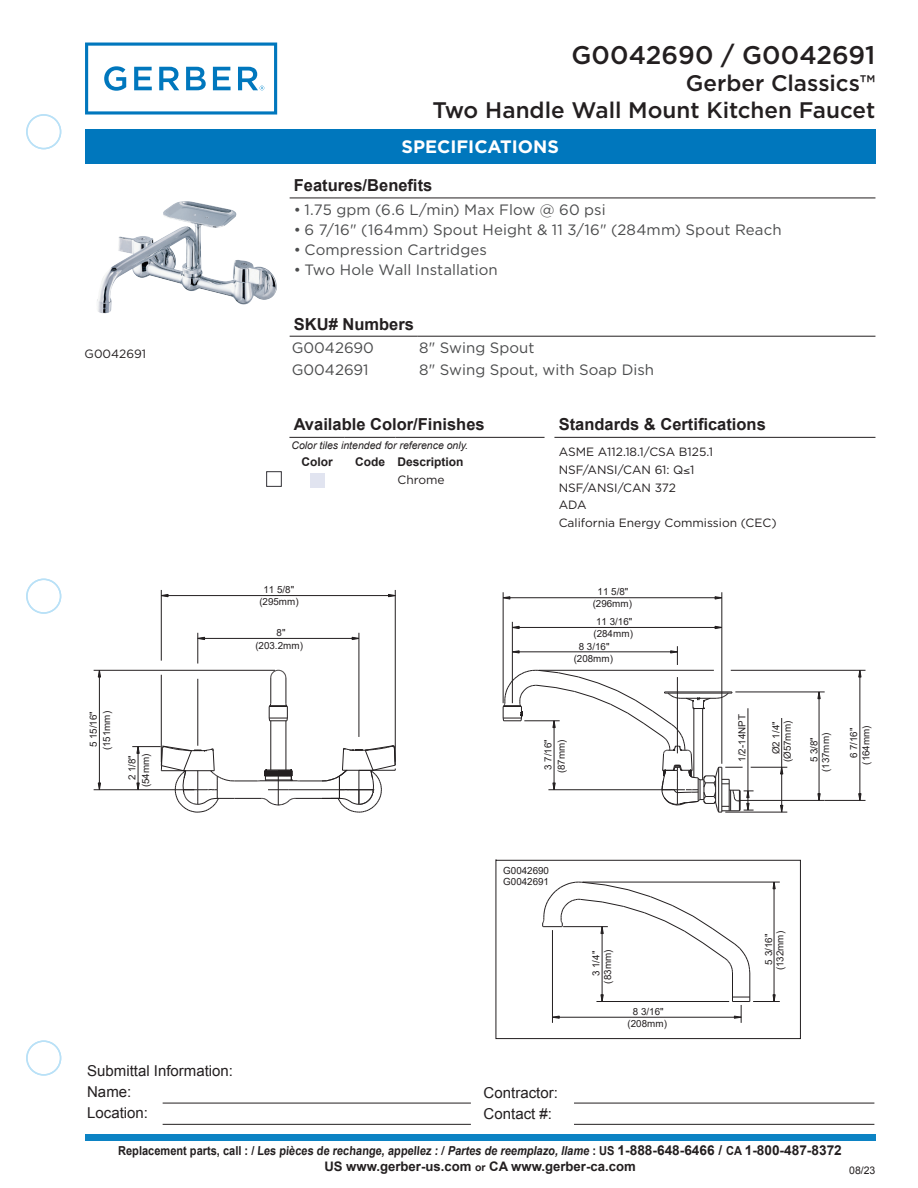
<style>
.page{position:relative;width:918px;height:1188px;background:#fff}
.page>*{position:absolute;margin:0;border:0;box-sizing:border-box;transform-origin:0 0}
.t1{font:500 25.5px "Gotham";color:#231f20}
.t2{font:500 22.5px/27px "Gotham";color:#231f20;text-align:right}
.t3{font:700 18px "Gotham";color:#fff}
.t4{font:700 16.5px "Arial";color:#231f20}
.t5{font:15px "Gotham";color:#4b4c4d}
.t6{font:15px/21.3px "Arial";color:#231f20}
.t7{font:700 13.2px "Arial";color:#231f20}
.t8{font:700 12.3px "Arial";color:#231f20;scale:.89 1}
.t9{font:12px/17.9px "Gotham";color:#231f20}
.t10{font:700 12px "Arial";color:#231f20}
.t11{font:italic 10.5px "Arial";color:#231f20}
.t12{font:10.5px "Arial";color:#231f20}
.t13{font:9.75px/11.7px "Arial";color:#231f20;text-align:center}
.s1{font-style:italic}
.s2{font-size:13.65px}
.s3{font-size:10.5px}
</style>
<div class="page">
<div style="left:26px;top:114px;width:35px;height:35px;border:2px solid #b9e1f7;border-radius:50%"></div>
<div style="left:26px;top:1040px;width:35px;height:36px;border:2px solid #b9e1f7;border-radius:50%"></div>
<div style="left:26px;top:579px;width:35px;height:35px;border:2px solid #b9e1f7;border-radius:50%"></div>
<div style="left:85px;top:1135px;width:790px;height:6px;background:#0c83c4"></div>
<svg style="left:85px;top:43px;width:192px;height:72px"></svg>
<div style="left:85px;top:130px;width:790px;height:34px;background:#0077bd"></div>
<hr style="left:163px;top:1103px;width:308px;height:1px;background:#231f20">
<hr style="left:574px;top:1103px;width:300px;height:1px;background:#231f20">
<hr style="left:163px;top:1124px;width:308px;height:1px;background:#231f20">
<hr style="left:574px;top:1124px;width:300px;height:1px;background:#231f20">
<hr style="left:290px;top:198px;width:585px;height:1px;background:#231f20">
<hr style="left:290px;top:336px;width:127px;height:1px;background:#231f20">
<hr style="left:417px;top:336px;width:458px;height:1px;background:#231f20">
<hr style="left:289px;top:437px;width:56px;height:1px;background:#231f20">
<hr style="left:345px;top:437px;width:50px;height:1px;background:#231f20">
<hr style="left:395px;top:437px;width:150px;height:1px;background:#231f20">
<hr style="left:554px;top:437px;width:321px;height:1px;background:#231f20">
<div style="left:266px;top:471px;width:16px;height:16px;border:1px solid #333237"></div>
<div style="left:310px;top:473px;width:14px;height:15px;background:#e1e4f0"></div>
<svg style="left:495px;top:859px;width:306px;height:180px"></svg>
<svg style="left:542px;top:882px;width:238px;height:141px"></svg>
<svg style="left:780px;top:768px;width:3px;height:7px"></svg>
<svg style="left:780px;top:805px;width:3px;height:7px"></svg>
<svg style="left:504px;top:596px;width:6px;height:4px"></svg>
<svg style="left:715px;top:596px;width:7px;height:4px"></svg>
<svg style="left:715px;top:626px;width:7px;height:3px"></svg>
<svg style="left:513px;top:626px;width:7px;height:3px"></svg>
<svg style="left:858px;top:671px;width:4px;height:7px"></svg>
<svg style="left:858px;top:793px;width:4px;height:7px"></svg>
<svg style="left:817px;top:691px;width:4px;height:8px"></svg>
<svg style="left:817px;top:793px;width:4px;height:7px"></svg>
<hr style="left:503px;top:592px;width:1px;height:111px;background:#231f20">
<hr style="left:512px;top:622px;width:1px;height:81px;background:#231f20">
<hr style="left:725px;top:812px;width:62px;height:1px;background:#231f20">
<hr style="left:739px;top:800px;width:86px;height:1px;background:#231f20">
<hr style="left:825px;top:800px;width:41px;height:1px;background:#231f20">
<hr style="left:751px;top:767px;width:36px;height:1px;background:#231f20">
<hr style="left:735px;top:692px;width:90px;height:1px;background:#231f20">
<hr style="left:731px;top:670px;width:135px;height:1px;background:#231f20">
<hr style="left:722px;top:592px;width:1px;height:172px;background:#231f20">
<hr style="left:512px;top:627px;width:210px;height:1px;background:#231f20">
<hr style="left:781px;top:718px;width:1px;height:94px;background:#231f20">
<hr style="left:819px;top:692px;width:1px;height:108px;background:#231f20">
<hr style="left:860px;top:670px;width:1px;height:130px;background:#231f20">
<hr style="left:503px;top:597px;width:219px;height:1px;background:#231f20">
<svg style="left:503px;top:646px;width:251px;height:167px"></svg>
<svg style="left:162px;top:594px;width:7px;height:3px"></svg>
<svg style="left:388px;top:594px;width:7px;height:3px"></svg>
<svg style="left:197px;top:637px;width:8px;height:3px"></svg>
<svg style="left:352px;top:637px;width:7px;height:3px"></svg>
<svg style="left:98px;top:782px;width:3px;height:7px"></svg>
<svg style="left:98px;top:671px;width:3px;height:7px"></svg>
<hr style="left:99px;top:670px;width:1px;height:120px;background:#231f20">
<hr style="left:161px;top:675px;width:1px;height:87px;background:#231f20">
<hr style="left:161px;top:590px;width:1px;height:71px;background:#231f20">
<hr style="left:198px;top:679px;width:1px;height:67px;background:#231f20">
<hr style="left:198px;top:633px;width:1px;height:31px;background:#231f20">
<hr style="left:94px;top:789px;width:100px;height:1px;background:#231f20">
<hr style="left:359px;top:633px;width:1px;height:104px;background:#231f20">
<hr style="left:395px;top:590px;width:1px;height:172px;background:#231f20">
<hr style="left:94px;top:670px;width:181px;height:1px;background:#231f20">
<hr style="left:198px;top:638px;width:161px;height:1px;background:#231f20">
<hr style="left:161px;top:595px;width:234px;height:1px;background:#231f20">
<hr style="left:271px;top:721px;width:1px;height:49px;background:#231f20">
<hr style="left:286px;top:721px;width:1px;height:49px;background:#231f20">
<svg style="left:269px;top:670px;width:19px;height:52px"></svg>
<svg style="left:132px;top:745px;width:264px;height:68px"></svg>
<img style="left:97px;top:201px;width:180px;height:112px">
<h1 class="t1" style="left:571px;top:38px;width:305px">G0042690 / G0042691</h1>
<h2 class="t2" style="left:432px;top:69px;width:444px">Gerber Classics™<br>Two Handle Wall Mount Kitchen Faucet</h2>
<h3 class="t3" style="left:402px;top:135px;width:159px">SPECIFICATIONS</h3>
<p class="t9" style="left:85px;top:345px;width:63px">G0042691</p>
<p class="t13" style="left:87px;top:750px;width:41px;line-height:13.4px;rotate:-90deg">5 15/16" (151mm)</p>
<p class="t13" style="left:125px;top:787px;width:35px;line-height:13.6px;rotate:-90deg">2 1/8" (54mm)</p>
<h3 class="t4" style="left:294px;top:174px;width:140px">Features/Benefits</h3>
<h3 class="t5" style="left:294px;top:200px;width:313px">• 1.75 gpm (6.6 L/min) Max Flow @ 60 psi</h3>
<h3 class="t5" style="left:294px;top:220px;width:489px">• 6 7/16" (164mm) Spout Height &amp; 11 3/16" (284mm) Spout Reach</h3>
<h3 class="t5" style="left:294px;top:240px;width:194px">• Compression Cartridges</h3>
<h3 class="t5" style="left:294px;top:260px;width:205px">• Two Hole Wall Installation</h3>
<h3 class="t4" style="left:294px;top:313px;width:122px">SKU# Numbers</h3>
<h3 class="t5" style="left:292px;top:338px;width:84px">G0042690</h3>
<h3 class="t5" style="left:419px;top:338px;width:117px">8" Swing Spout</h3>
<h3 class="t5" style="left:292px;top:360px;width:78px">G0042691</h3>
<h3 class="t5" style="left:419px;top:360px;width:236px">8" Swing Spout, with Soap Dish</h3>
<h3 class="t4" style="left:294px;top:414px;width:193px">Available Color/Finishes</h3>
<h3 class="t4" style="left:559px;top:414px;width:209px">Standards &amp; Certifications</h3>
<p class="t11" style="left:292px;top:439px;width:178px">Color tiles intended for reference only.</p>
<p class="t9" style="left:559px;top:443px;width:219px">ASME A112.18.1/CSA B125.1<br>NSF/ANSI/CAN 61: Q≤1<br>NSF/ANSI/CAN 372<br>ADA<br>California Energy Commission (CEC)</p>
<p class="t10" style="left:301px;top:454px;width:33px">Color</p>
<p class="t10" style="left:355px;top:454px;width:110px">Code Description</p>
<p class="t9" style="left:398px;top:471px;width:49px">Chrome</p>
<p class="t13" style="left:259px;top:583px;width:41px;line-height:12.3px">11 5/8" (295mm)</p>
<p class="t13" style="left:255px;top:626px;width:49px;line-height:12.8px">8" (203.2mm)</p>
<p class="t13" style="left:593px;top:586px;width:41px">11 5/8" (296mm)</p>
<p class="t13" style="left:593px;top:616px;width:41px;text-align:left">11 3/16" (284mm)</p>
<p class="t13" style="left:574px;top:641px;width:41px">8 3/16" (208mm)</p>
<p class="t13" style="left:542px;top:773px;width:36px;line-height:13.2px;rotate:-90deg">3 7/16" (87mm)</p>
<p class="t13" style="left:736px;top:762px;width:49px;rotate:-90deg">1/2-14NPT</p>
<p class="t13" style="left:782px;top:762px;width:43px;rotate:-90deg">(Ø57mm)</p>
<p class="t13" style="left:770px;top:754px;width:34px;rotate:-90deg">Ø2 1/4"</p>
<p class="t13" style="left:808px;top:772px;width:41px;rotate:-90deg">5 3/8" (137mm)</p>
<p class="t13" style="left:847px;top:765px;width:41px;line-height:12.6px;rotate:-90deg">6 7/16" (164mm)</p>
<p class="t13" style="left:503px;top:864px;width:47px;text-align:left">G0042690<br>G0042691</p>
<p class="t13" style="left:590px;top:984px;width:35px;text-align:right;rotate:-90deg">3 1/4" (83mm)</p>
<p class="t13" style="left:628px;top:1006px;width:41px">8 3/16" (208mm)</p>
<p class="t13" style="left:763px;top:970px;width:41px;line-height:11.1px;rotate:-90deg">5 3/16" (132mm)</p>
<h3 class="t6" style="left:87px;top:1060px;width:147px">Submittal Information:<br>Name:</h3>
<h3 class="t6" style="left:484px;top:1082px;width:76px">Contractor:</h3>
<h3 class="t6" style="left:87px;top:1102px;width:62px">Location:</h3>
<h3 class="t6" style="left:484px;top:1103px;width:70px">Contact #:</h3>
<p class="t8" style="left:118px;top:1143px;width:815px">Replacement parts, call : / Les pièces de rechange, appellez : / <span class="s1">Partes de reemplazo, llame</span> : US <span class="s2">1-888-648-6466 /</span> CA <span class="s2">1-800-487-8372</span></p>
<h3 class="t7" style="left:324px;top:1158px;width:313px">US www.gerber-us.com <span class="s3">or</span> CA www.gerber-ca.com</h3>
<p class="t12" style="left:849px;top:1163px;width:28px">08/23</p>
</div>
